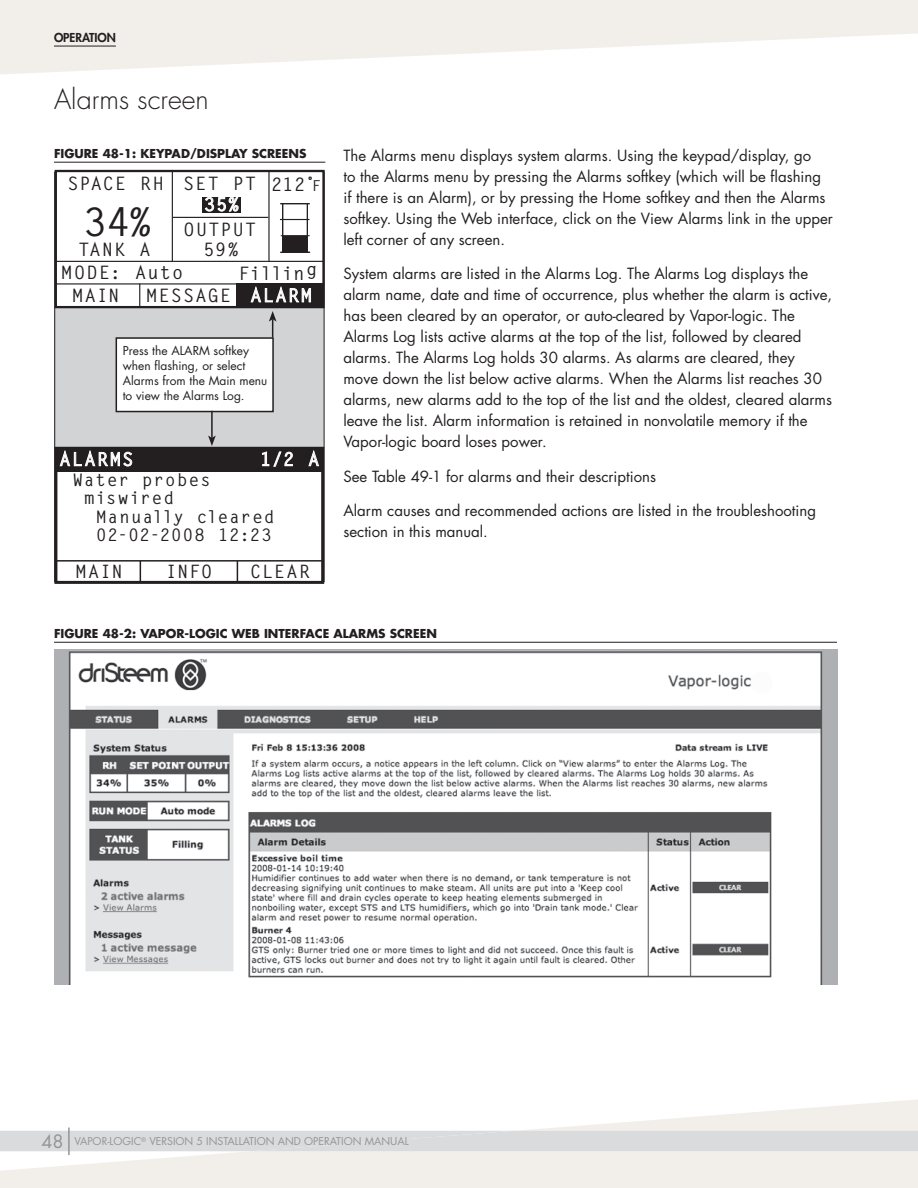
<style>
.page{position:relative;width:918px;height:1188px;background:#fff}
.page>*{position:absolute;margin:0;border:0;box-sizing:border-box;transform-origin:0 0}
.t1{font:700 39.3px "Letter Gothic Std";color:#231f20}
.t2{font:300 27px "Futura Std";color:#231f20}
.t3{font:700 18.45px/20.1px "Letter Gothic Std";letter-spacing:.06em;color:#231f20;text-align:center}
.t4{font:700 18.45px "Letter Gothic Std";letter-spacing:.07em;color:#fff}
.t5{font:700 18.45px "Letter Gothic Std";letter-spacing:.005em;color:#231f20}
.t6{font:700 17.25px/36.8px "Letter Gothic Std";letter-spacing:.07em;color:#231f20}
.t7{font:15px/21px "Futura Std";color:#231f20}
.t8{font:12px/15px "Futura Std";color:#231f20}
.t9{font:700 12px "Futura Std";color:#231f20}
.t10{font:800 12px "Futura Std";letter-spacing:-.005em;color:#231f20}
.t11{font:10.5px "Futura Std";color:#939598}
.s1{font-size:15px}
.s2{color:#fff}
.s3{font-size:18px}
</style>
<div class="page">
<svg style="left:0;top:0;width:918px;height:74px;fill:#f2efeb"></svg>
<svg style="left:0;top:1099px;width:918px;height:89px;fill:#f2efeb"></svg>
<div style="left:0;top:1131px;width:918px;height:20px;background:#d9dbdc"></div>
<hr style="left:68px;top:1128px;width:2px;height:27px;background:#939598">
<div style="left:55px;top:172px;width:269px;height:410px;background:#d1d3d4"></div>
<div style="left:56px;top:448px;width:267px;height:134px;background:#fff"></div>
<div style="left:54px;top:447px;width:270px;height:137px;border:3px solid #231f20"></div>
<svg style="left:140px;top:562px;width:1px;height:20px"></svg>
<svg style="left:237px;top:562px;width:1px;height:20px"></svg>
<div style="left:56px;top:448px;width:267px;height:23px;background:#231f20"></div>
<hr style="left:56px;top:560px;width:268px;height:2px;background:#231f20">
<svg style="left:262px;top:451px;width:31px;height:16px"></svg>
<svg style="left:308px;top:450px;width:11px;height:16px"></svg>
<svg style="left:59px;top:450px;width:74px;height:17px"></svg>
<div style="left:116px;top:338px;width:157px;height:74px;background:#fff"></div>
<div style="left:116px;top:337px;width:158px;height:75px;border:2px solid #231f20"></div>
<svg style="left:269px;top:311px;width:7px;height:26px"></svg>
<hr style="left:211px;top:411px;width:2px;height:27px;background:#231f20">
<svg style="left:208px;top:436px;width:8px;height:10px"></svg>
<img style="left:54px;top:649px;width:783px;height:336px">
<hr style="left:54px;top:46px;width:62px;height:1px;background:#231f20">
<div style="left:56px;top:171px;width:268px;height:136px;background:#fff"></div>
<div style="left:55px;top:170px;width:270px;height:138px;border:2px solid #231f20"></div>
<div style="left:237px;top:283px;width:87px;height:24px;background:#231f20"></div>
<hr style="left:56px;top:283px;width:269px;height:2px;background:#231f20">
<hr style="left:172px;top:170px;width:1px;height:91px;background:#231f20">
<hr style="left:268px;top:171px;width:2px;height:91px;background:#231f20">
<hr style="left:173px;top:217px;width:95px;height:1px;background:#231f20">
<hr style="left:56px;top:261px;width:267px;height:1px;background:#231f20">
<div style="left:283px;top:236px;width:24px;height:16px;background:#231f20"></div>
<hr style="left:280px;top:203px;width:30px;height:1px;background:#231f20">
<svg style="left:280px;top:219px;width:29px;height:1px"></svg>
<hr style="left:280px;top:252px;width:30px;height:1px;background:#231f20">
<hr style="left:282px;top:204px;width:1px;height:48px;background:#231f20">
<hr style="left:307px;top:204px;width:1px;height:48px;background:#231f20">
<svg style="left:139px;top:284px;width:1px;height:23px"></svg>
<div style="left:202px;top:197px;width:39px;height:16px;background:#231f20"></div>
<svg style="left:250px;top:287px;width:61px;height:15px"></svg>
<svg style="left:205px;top:197px;width:34px;height:15px"></svg>
<hr style="left:54px;top:162px;width:271px;height:1px;background:#231f20">
<hr style="left:54px;top:642px;width:783px;height:1px;background:#231f20">
<p class="t10" style="left:54px;top:32px;width:63px">OPERATION</p>
<h2 class="t2" style="left:54px;top:86px;width:156px">Alarms screen</h2>
<p class="t9" style="left:54px;top:147px;width:254px">FIGURE 48-1: KEYPAD/DISPLAY SCREENS</p>
<p class="t3" style="left:67px;top:175px;width:255px">SPACE RH SET PT 212˚<span class="s1">F</span></p>
<p class="t3" style="left:184px;top:221px;width:74px">OUTPUT<br>59%</p>
<p class="t3" style="left:61px;top:264px;width:124px">MODE: Auto</p>
<p class="t5" style="left:239px;top:265px;width:80px">Filling</p>
<p class="t4" style="left:204px;top:197px;width:37px">35%</p>
<h1 class="t1" style="left:84px;top:206px;width:70px">34%</h1>
<p class="t3" style="left:78px;top:241px;width:74px">TANK A</p>
<p class="t3" style="left:72px;top:286px;width:49px">MAIN</p>
<p class="t3" style="left:146px;top:286px;width:167px">MESSAGE <span class="s2">ALARM</span></p>
<p class="t8" style="left:123px;top:344px;width:146px">Press the ALARM softkey when flashing, or select<br>Alarms from the Main menu to view the Alarms Log.</p>
<p class="t4" style="left:59px;top:451px;width:75px">ALARMS</p>
<p class="t4" style="left:260px;top:451px;width:61px">1/2 A</p>
<p class="t6" style="left:96px;top:463px;width:180px;text-indent:-23px">Water probes<br>Manually cleared</p>
<p class="t6" style="left:96px;top:518px;width:177px">02-02-2008 12:23</p>
<p class="t6" style="left:84px;top:481px;width:92px">miswired</p>
<p class="t3" style="left:75px;top:562px;width:49px">MAIN</p>
<p class="t3" style="left:250px;top:562px;width:61px">CLEAR</p>
<p class="t3" style="left:166px;top:562px;width:48px">INFO</p>
<p class="t7" style="left:343px;top:146px;width:491px">The Alarms menu displays system alarms. Using the keypad/display, go<br>to the Alarms menu by pressing the Alarms softkey (which will be flashing if there is an Alarm), or by pressing the Home softkey and then the Alarms softkey. Using the Web interface, click on the View Alarms link in the upper left corner of any screen.</p>
<p class="t7" style="left:343px;top:264px;width:490px">System alarms are listed in the Alarms Log. The Alarms Log displays the alarm name, date and time of occurrence, plus whether the alarm is active, has been cleared by an operator, or auto-cleared by Vapor-logic. The Alarms Log lists active alarms at the top of the list, followed by cleared alarms. The Alarms Log holds 30 alarms. As alarms are cleared, they move down the list below active alarms. When the Alarms list reaches 30 alarms, new alarms add to the top of the list and the oldest, cleared alarms leave the list. Alarm information is retained in nonvolatile memory if the Vapor-logic board loses power.</p>
<p class="t7" style="left:343px;top:467px;width:314px">See Table 49-1 for alarms and their descriptions</p>
<p class="t7" style="left:343px;top:501px;width:474px">Alarm causes and recommended actions are listed in the troubleshooting section in this manual.</p>
<p class="t9" style="left:54px;top:627px;width:384px">FIGURE 48-2: VAPOR-LOGIC WEB INTERFACE ALARMS SCREEN</p>
<p class="t11" style="left:42px;top:1136px;width:369px"><span class="s3">48</span> VAPOR-LOGIC<sup>®</sup> VERSION 5 INSTALLATION AND OPERATION MANUAL</p>
</div>
